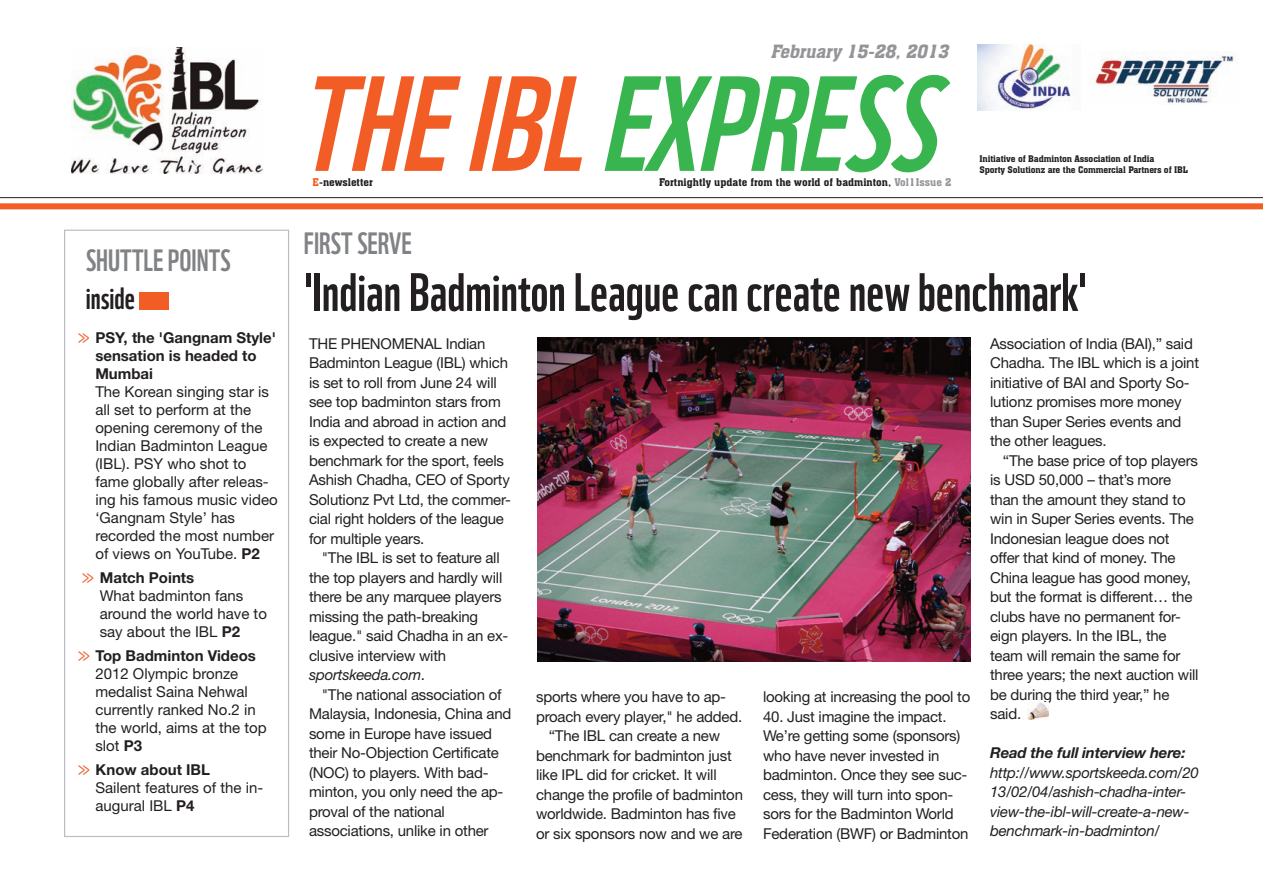
<style>
.page{position:relative;width:1263px;height:893px;background:#fff}
.page>*{position:absolute;margin:0;border:0;box-sizing:border-box;transform-origin:0 0}
.t1{font:italic 131.25px "WWF";color:#38b54f}
.t2{font:52.5px "WWF";color:#231f20}
.t3{font:30px "WWF";color:#808285}
.t4{font:30px "WWF";color:#231f20}
.t5{font:italic 18px "Aachen BT";color:#939598}
.t6{font:15px/19.5px "Helvetica Neue";letter-spacing:-.015em;color:#231f20}
.t7{font:italic 15px/19.5px "Helvetica Neue";letter-spacing:-.015em;color:#231f20}
.t8{font:700 15px/18px "Helvetica Neue";color:#231f20}
.t9{font:italic 700 15px "Helvetica Neue";letter-spacing:-.015em;color:#231f20}
.t10{font:10.5px "Aachen BT";color:#231f20}
.t11{font:9px/10.8px "Aachen BT";letter-spacing:-.015em;color:#231f20}
.s1{font-weight:400;font-size:19.5px;color:#f25c25}
.s2{font-weight:700}
.s3{font-size:19.5px;color:#f25c25}
.s4{color:#f25c25}
.s5{color:#939598}
.s6{font-style:italic}
</style>
<div class="page">
<img style="left:1093px;top:52px;width:142px;height:53px">
<img style="left:71px;top:47px;width:192px;height:126px">
<img style="left:977px;top:45px;width:94px;height:66px">
<div style="left:64px;top:230px;width:225px;height:607px;border:1px solid #bcbdc0"></div>
<div style="left:139px;top:292px;width:30px;height:17px;background:#f25c25"></div>
<hr style="left:0;top:197px;width:1263px;height:1px;background:#231f20">
<div style="left:0;top:203px;width:1263px;height:6px;background:#f25c25"></div>
<img style="left:537px;top:338px;width:434px;height:323px">
<img style="left:1027px;top:703px;width:21px;height:17px">
<h3 class="t3" style="left:86px;top:250px;width:147px">Shuttle PointS</h3>
<h3 class="t4" style="left:86px;top:287px;width:51px">inside</h3>
<p class="t8" style="left:95px;top:330px;width:182px;text-indent:-17px"><span class="s1">&gt;&gt;</span> PSY, the 'Gangnam Style' sensation is headed to<br>Mumbai</p>
<p class="t6" style="left:95px;top:384px;width:184px;line-height:18px">The Korean singing star is all set to perform at the opening ceremony of the<br>Indian Badminton League (IBL). PSY who shot to fame globally after releas&shy;ing his famous music video ‘Gangnam Style’ has recorded the most number of views on YouTube. <span class="s2">P2</span></p>
<p class="t6" style="left:100px;top:570px;width:169px;line-height:18px;text-indent:-17px"><span class="s3">&gt;&gt;</span> <span class="s2">Match Points<br></span>What badminton fans around the world have to say about the IBL <span class="s2">P2</span></p>
<p class="t6" style="left:95px;top:648px;width:173px;line-height:18px;text-indent:-17px"><span class="s3">&gt;&gt;</span> <span class="s2">Top Badminton Videos<br></span>2012 Olympic bronze medalist Saina Nehwal currently ranked No.2 in the world, aims at the top slot <span class="s2">P3</span></p>
<p class="t6" style="left:95px;top:762px;width:169px;line-height:18px;text-indent:-17px"><span class="s3">&gt;&gt;</span> <span class="s2">Know about IBL<br></span>Sailent features of the in&shy;augural IBL <span class="s2">P4</span></p>
<p class="t5" style="left:770px;top:45px;width:183px">February 15-28, 2013</p>
<h1 class="t1" style="left:297px;top:76px;width:638px"><span class="s4">THEIBL</span> EXPRESS</h1>
<p class="t10" style="left:313px;top:179px;width:62px"><span class="s4">E</span>-newsletter</p>
<p class="t10" style="left:659px;top:179px;width:294px">Fortnightly update from the world of badminton, <span class="s5">Vol1Issue 2</span></p>
<h3 class="t3" style="left:304px;top:233px;width:109px">FirSt Serve</h3>
<p class="t11" style="left:979px;top:154px;width:210px">Initiative of Badminton Association of India<br>Sporty Solutionz are the Commercial Partners of IBL</p>
<h2 class="t2" style="left:304px;top:273px;width:785px">'indian Badminton league can create new benchmark'</h2>
<p class="t6" style="left:309px;top:335px;width:203px">THE PHENOMENAL Indian<br>Badminton League (IBL) which is set to roll from June 24 will see top badminton stars from<br>India and abroad in action and is expected to create a new benchmark for the sport, feels<br>Ashish Chadha, CEO of Sporty<br>Solutionz Pvt Ltd, the commer&shy;cial right holders of the league for multiple years.</p>
<p class="t6" style="left:309px;top:549px;width:201px;text-indent:13px">"The IBL is set to feature all the top players and hardly will there be any marquee players missing the path-breaking league." said Chadha in an ex&shy;clusive interview with <span class="s6">sportskeeda.com</span>.</p>
<p class="t6" style="left:309px;top:686px;width:204px;text-indent:13px">"The national association of<br>Malaysia, Indonesia, China and some in Europe have issued their No-Objection Certificate (NOC) to players. With bad&shy;minton, you only need the ap&shy;proval of the national associations, unlike in other</p>
<p class="t6" style="left:536px;top:688px;width:192px">sports where you have to ap-</p>
<p class="t6" style="left:536px;top:708px;width:208px">proach every player," he added.</p>
<p class="t6" style="left:549px;top:727px;width:173px">“The IBL can create a new</p>
<p class="t6" style="left:536px;top:747px;width:197px">benchmark for badminton just</p>
<p class="t6" style="left:536px;top:766px;width:182px">like IPL did for cricket. It will</p>
<p class="t6" style="left:536px;top:786px;width:208px">change the profile of badminton</p>
<p class="t6" style="left:536px;top:805px;width:201px">worldwide. Badminton has five</p>
<p class="t6" style="left:536px;top:825px;width:208px">or six sponsors now and we are</p>
<p class="t6" style="left:763px;top:688px;width:209px">looking at increasing the pool to</p>
<p class="t6" style="left:763px;top:708px;width:207px">40. Just imagine the impact.<br>We’re getting some (sponsors) who have never invested in badminton. Once they see suc&shy;cess, they will turn into spon&shy;sors for the Badminton World<br>Federation (BWF) or Badminton</p>
<p class="t6" style="left:990px;top:335px;width:210px">Association of India (BAI),” said<br>Chadha. The IBL which is a joint initiative of BAI and Sporty So&shy;lutionz promises more money than Super Series events and the other leagues.</p>
<p class="t6" style="left:990px;top:452px;width:210px;text-indent:13px">“The base price of top players is USD 50,000 – that’s more than the amount they stand to win in Super Series events. The<br>Indonesian league does not offer that kind of money. The<br>China league has good money, but the format is different… the clubs have no permanent for&shy;eign players. In the IBL, the team will remain the same for three years; the next auction will be during the third year,” he said.</p>
<p class="t9" style="left:990px;top:747px;width:197px">Read the full interview here:</p>
<p class="t7" style="left:990px;top:764px;width:210px">http://www.sportskeeda.com/20<br>13/02/04/ashish-chadha-inter&shy;view-the-ibl-will-create-a-new&shy;benchmark-in-badminton/</p>
</div>
